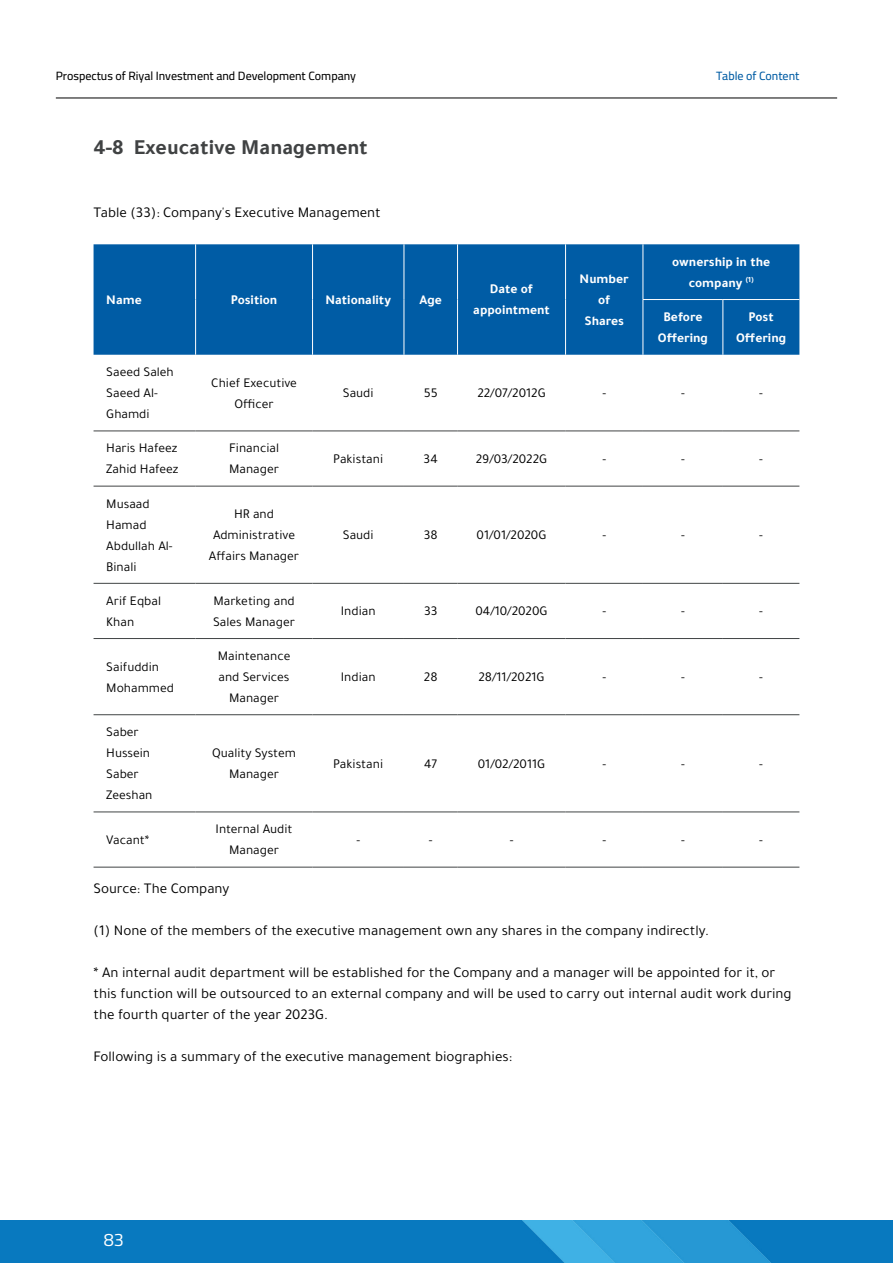
<style>
.page{position:relative;width:893px;height:1263px;background:#fff}
.page>*{position:absolute;margin:0;border:0;box-sizing:border-box;transform-origin:0 0}
.t1{font:700 21.75px "Tajawal";color:#404243}
.t2{font:18px "Cairo";color:#fff}
.t3{font:15px/21px "Tajawal";color:#000}
.t4{font:13.5px/21px "Tajawal";color:#000}
.t5{font:700 13.5px/21px "Tajawal";color:#fff;text-align:center}
.t6{font:500 12px "Cairo";color:#000}
.t7{font:500 12px "Cairo";color:#005ca4}
</style>
<div class="page">
<img style="left:0;top:1220px;width:893px;height:43px">
<hr style="left:56px;top:98px;width:781px;height:1px;background:#000">
<div style="left:94px;top:244px;width:705px;height:111px;background:#005ca5"></div>
<hr style="left:94px;top:431px;width:102px;height:1px;background:#414445">
<hr style="left:196px;top:431px;width:117px;height:1px;background:#414445">
<hr style="left:313px;top:431px;width:91px;height:1px;background:#414445">
<hr style="left:404px;top:431px;width:54px;height:1px;background:#414445">
<hr style="left:458px;top:431px;width:108px;height:1px;background:#414445">
<hr style="left:566px;top:431px;width:77px;height:1px;background:#414445">
<hr style="left:643px;top:431px;width:80px;height:1px;background:#414445">
<hr style="left:723px;top:431px;width:76px;height:1px;background:#414445">
<hr style="left:94px;top:486px;width:102px;height:1px;background:#414445">
<hr style="left:196px;top:486px;width:117px;height:1px;background:#414445">
<hr style="left:313px;top:486px;width:91px;height:1px;background:#414445">
<hr style="left:404px;top:486px;width:54px;height:1px;background:#414445">
<hr style="left:458px;top:486px;width:108px;height:1px;background:#414445">
<hr style="left:566px;top:486px;width:77px;height:1px;background:#414445">
<hr style="left:643px;top:486px;width:80px;height:1px;background:#414445">
<hr style="left:723px;top:486px;width:76px;height:1px;background:#414445">
<hr style="left:94px;top:583px;width:102px;height:1px;background:#414445">
<hr style="left:196px;top:583px;width:117px;height:1px;background:#414445">
<hr style="left:313px;top:583px;width:91px;height:1px;background:#414445">
<hr style="left:404px;top:583px;width:54px;height:1px;background:#414445">
<hr style="left:458px;top:583px;width:108px;height:1px;background:#414445">
<hr style="left:566px;top:583px;width:77px;height:1px;background:#414445">
<hr style="left:643px;top:583px;width:80px;height:1px;background:#414445">
<hr style="left:723px;top:583px;width:76px;height:1px;background:#414445">
<hr style="left:94px;top:638px;width:102px;height:1px;background:#414445">
<hr style="left:196px;top:638px;width:117px;height:1px;background:#414445">
<hr style="left:313px;top:638px;width:91px;height:1px;background:#414445">
<hr style="left:404px;top:638px;width:54px;height:1px;background:#414445">
<hr style="left:458px;top:638px;width:108px;height:1px;background:#414445">
<hr style="left:566px;top:638px;width:77px;height:1px;background:#414445">
<hr style="left:643px;top:638px;width:80px;height:1px;background:#414445">
<hr style="left:723px;top:638px;width:76px;height:1px;background:#414445">
<hr style="left:94px;top:714px;width:102px;height:1px;background:#414445">
<hr style="left:196px;top:714px;width:117px;height:1px;background:#414445">
<hr style="left:313px;top:714px;width:91px;height:1px;background:#414445">
<hr style="left:404px;top:714px;width:54px;height:1px;background:#414445">
<hr style="left:458px;top:714px;width:108px;height:1px;background:#414445">
<hr style="left:566px;top:714px;width:77px;height:1px;background:#414445">
<hr style="left:643px;top:714px;width:80px;height:1px;background:#414445">
<hr style="left:723px;top:714px;width:76px;height:1px;background:#414445">
<hr style="left:94px;top:812px;width:102px;height:1px;background:#414445">
<hr style="left:196px;top:812px;width:117px;height:1px;background:#414445">
<hr style="left:313px;top:812px;width:91px;height:1px;background:#414445">
<hr style="left:404px;top:812px;width:54px;height:1px;background:#414445">
<hr style="left:458px;top:812px;width:108px;height:1px;background:#414445">
<hr style="left:566px;top:812px;width:77px;height:1px;background:#414445">
<hr style="left:643px;top:812px;width:80px;height:1px;background:#414445">
<hr style="left:723px;top:812px;width:76px;height:1px;background:#414445">
<hr style="left:94px;top:867px;width:102px;height:1px;background:#414445">
<hr style="left:196px;top:867px;width:117px;height:1px;background:#414445">
<hr style="left:313px;top:867px;width:91px;height:1px;background:#414445">
<hr style="left:404px;top:867px;width:54px;height:1px;background:#414445">
<hr style="left:458px;top:867px;width:108px;height:1px;background:#414445">
<hr style="left:566px;top:867px;width:77px;height:1px;background:#414445">
<hr style="left:643px;top:867px;width:80px;height:1px;background:#414445">
<hr style="left:723px;top:867px;width:76px;height:1px;background:#414445">
<hr style="left:195px;top:244px;width:1px;height:55px;background:#fff">
<hr style="left:312px;top:244px;width:1px;height:55px;background:#fff">
<hr style="left:404px;top:244px;width:1px;height:55px;background:#fff">
<hr style="left:457px;top:244px;width:1px;height:55px;background:#fff">
<hr style="left:565px;top:244px;width:1px;height:55px;background:#fff">
<hr style="left:195px;top:299px;width:1px;height:56px;background:#fff">
<hr style="left:312px;top:299px;width:1px;height:56px;background:#fff">
<hr style="left:404px;top:299px;width:1px;height:56px;background:#fff">
<hr style="left:457px;top:299px;width:1px;height:56px;background:#fff">
<hr style="left:565px;top:299px;width:1px;height:56px;background:#fff">
<hr style="left:643px;top:244px;width:1px;height:55px;background:#fff">
<hr style="left:643px;top:299px;width:80px;height:1px;background:#fff">
<hr style="left:643px;top:300px;width:1px;height:55px;background:#fff">
<hr style="left:723px;top:299px;width:76px;height:1px;background:#fff">
<hr style="left:723px;top:300px;width:1px;height:55px;background:#fff">
<p class="t6" style="left:56px;top:67px;width:302px">Prospectus of Riyal Investment and Development Company</p>
<p class="t7" style="left:716px;top:67px;width:85px">Table of Content</p>
<h1 class="t1" style="left:94px;top:131px;width:276px">4-8 Exeucative Management</h1>
<p class="t3" style="left:94px;top:202px;width:289px">Table (33): Company's Executive Management</p>
<p class="t5" style="left:106px;top:289px;width:37px">Name</p>
<p class="t5" style="left:231px;top:289px;width:48px">Position</p>
<p class="t5" style="left:325px;top:289px;width:67px">Nationality</p>
<p class="t5" style="left:420px;top:289px;width:24px">Age</p>
<p class="t5" style="left:473px;top:278px;width:78px">Date of appointment</p>
<p class="t5" style="left:580px;top:268px;width:51px">Number of<br>Shares</p>
<p class="t5" style="left:672px;top:251px;width:100px">ownership in the company <sup>(1)</sup></p>
<p class="t5" style="left:658px;top:306px;width:52px">Before<br>Offering</p>
<p class="t5" style="left:736px;top:306px;width:52px">Post<br>Offering</p>
<p class="t4" style="left:106px;top:361px;width:69px">Saeed Saleh<br>Saeed Al-<br>Ghamdi</p>
<p class="t4" style="left:211px;top:372px;width:87px;text-align:center">Chief Executive<br>Officer</p>
<p class="t4" style="left:343px;top:382px;width:32px">Saudi</p>
<p class="t4" style="left:424px;top:382px;width:15px">55</p>
<p class="t4" style="left:477px;top:382px;width:70px">22/07/2012G</p>
<p class="t4" style="left:602px;top:382px;width:5px">-</p>
<p class="t4" style="left:681px;top:382px;width:5px">-</p>
<p class="t4" style="left:759px;top:382px;width:5px">-</p>
<p class="t4" style="left:106px;top:438px;width:74px">Haris Hafeez<br>Zahid Hafeez</p>
<p class="t4" style="left:229px;top:438px;width:52px">Financial<br>Manager</p>
<p class="t4" style="left:333px;top:448px;width:51px">Pakistani</p>
<p class="t4" style="left:424px;top:448px;width:16px">34</p>
<p class="t4" style="left:476px;top:448px;width:73px">29/03/2022G</p>
<p class="t4" style="left:602px;top:448px;width:5px">-</p>
<p class="t4" style="left:681px;top:448px;width:5px">-</p>
<p class="t4" style="left:759px;top:448px;width:5px">-</p>
<p class="t4" style="left:106px;top:493px;width:68px">Musaad<br>Hamad<br>Abdullah Al-<br>Binali</p>
<p class="t4" style="left:209px;top:503px;width:92px;text-align:center">HR and<br>Administrative<br>Affairs Manager</p>
<p class="t4" style="left:343px;top:524px;width:32px">Saudi</p>
<p class="t4" style="left:424px;top:524px;width:15px">38</p>
<p class="t4" style="left:477px;top:524px;width:71px">01/01/2020G</p>
<p class="t4" style="left:602px;top:524px;width:5px">-</p>
<p class="t4" style="left:681px;top:524px;width:5px">-</p>
<p class="t4" style="left:759px;top:524px;width:5px">-</p>
<p class="t4" style="left:106px;top:590px;width:56px">Arif Eqbal<br>Khan</p>
<p class="t4" style="left:213px;top:590px;width:83px">Marketing and<br>Sales Manager</p>
<p class="t4" style="left:341px;top:601px;width:36px">Indian</p>
<p class="t4" style="left:424px;top:601px;width:15px">33</p>
<p class="t4" style="left:475px;top:601px;width:74px">04/10/2020G</p>
<p class="t4" style="left:602px;top:601px;width:5px">-</p>
<p class="t4" style="left:681px;top:601px;width:5px">-</p>
<p class="t4" style="left:759px;top:601px;width:5px">-</p>
<p class="t4" style="left:106px;top:656px;width:69px">Saifuddin<br>Mohammed</p>
<p class="t4" style="left:218px;top:645px;width:74px;text-align:center">Maintenance and Services<br>Manager</p>
<p class="t4" style="left:341px;top:666px;width:36px">Indian</p>
<p class="t4" style="left:424px;top:666px;width:15px">28</p>
<p class="t4" style="left:478px;top:666px;width:68px">28/11/2021G</p>
<p class="t4" style="left:602px;top:666px;width:5px">-</p>
<p class="t4" style="left:681px;top:666px;width:5px">-</p>
<p class="t4" style="left:759px;top:666px;width:5px">-</p>
<p class="t4" style="left:106px;top:721px;width:48px">Saber<br>Hussein<br>Saber<br>Zeeshan</p>
<p class="t4" style="left:212px;top:742px;width:85px;text-align:center">Quality System<br>Manager</p>
<p class="t4" style="left:333px;top:753px;width:51px">Pakistani</p>
<p class="t4" style="left:424px;top:753px;width:15px">47</p>
<p class="t4" style="left:478px;top:753px;width:69px">01/02/2011G</p>
<p class="t4" style="left:602px;top:753px;width:5px">-</p>
<p class="t4" style="left:681px;top:753px;width:5px">-</p>
<p class="t4" style="left:759px;top:753px;width:5px">-</p>
<p class="t4" style="left:106px;top:829px;width:44px">Vacant*</p>
<p class="t4" style="left:216px;top:819px;width:78px;text-align:center">Internal Audit<br>Manager</p>
<p class="t4" style="left:356px;top:829px;width:5px">-</p>
<p class="t4" style="left:429px;top:829px;width:5px">-</p>
<p class="t4" style="left:510px;top:829px;width:5px">-</p>
<p class="t4" style="left:602px;top:829px;width:5px">-</p>
<p class="t4" style="left:681px;top:829px;width:5px">-</p>
<p class="t4" style="left:759px;top:829px;width:5px">-</p>
<p class="t3" style="left:94px;top:878px;width:137px">Source: The Company</p>
<p class="t3" style="left:94px;top:920px;width:617px">(1) None of the members of the executive management own any shares in the company indirectly.</p>
<p class="t3" style="left:94px;top:962px;width:700px">* An internal audit department will be established for the Company and a manager will be appointed for it, or this function will be outsourced to an external company and will be used to carry out internal audit work during the fourth quarter of the year 2023G.</p>
<p class="t3" style="left:94px;top:1046px;width:420px">Following is a summary of the executive management biographies:</p>
<h2 class="t2" style="left:104px;top:1225px;width:22px">83</h2>
</div>
